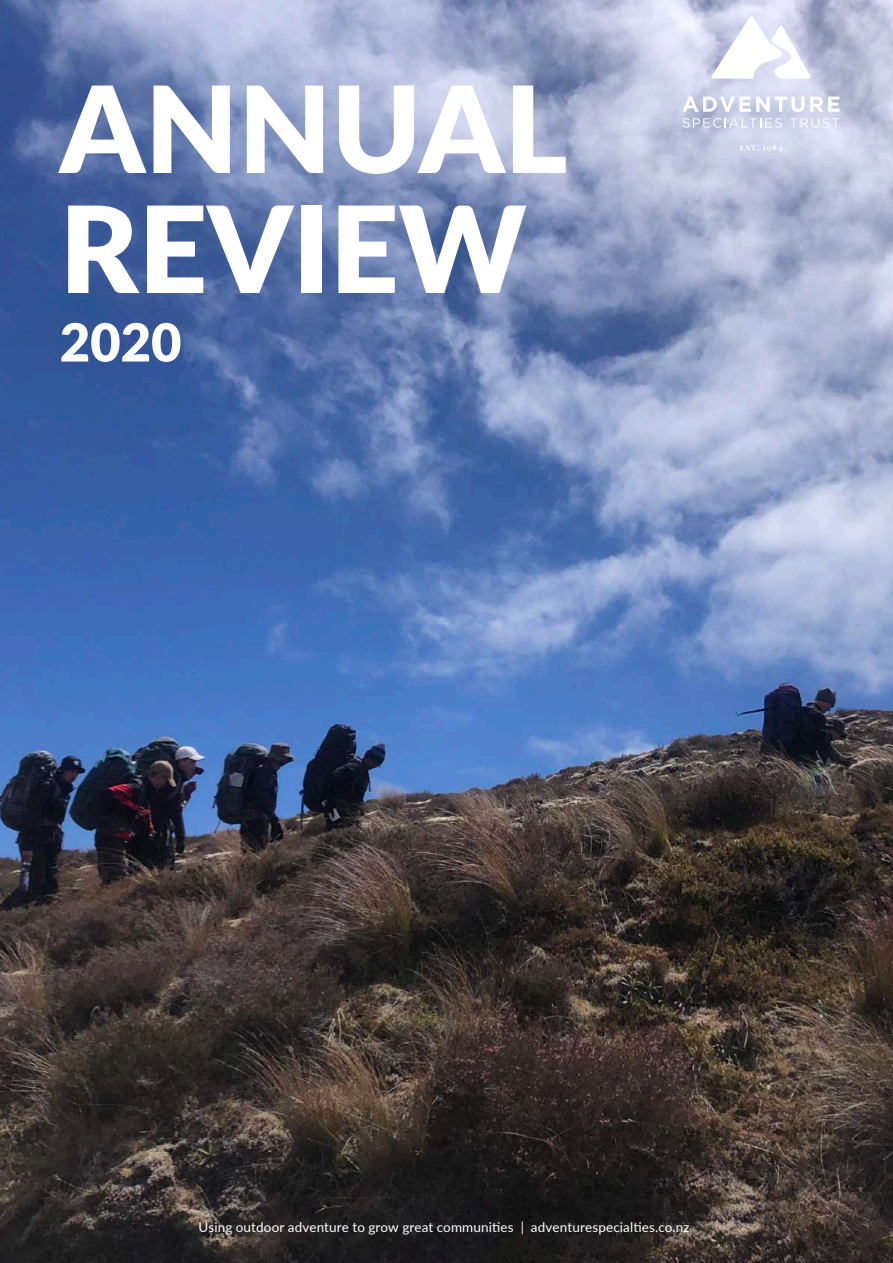
<style>
.page{position:relative;width:893px;height:1263px;background:#fff}
.page>*{position:absolute;margin:0;border:0;box-sizing:border-box;transform-origin:0 0}
.t1{font:900 120px/120px "Lato";color:#fff}
.t2{font:900 52.5px "Lato";color:#fff}
.t3{font:13.5px "Lato";letter-spacing:.01em;color:#fff}
</style>
<div class="page">
<img style="left:0;top:0;width:893px;height:1263px">
<svg style="left:682px;top:96px;width:158px;height:16px"></svg>
<svg style="left:683px;top:118px;width:99px;height:10px"></svg>
<svg style="left:790px;top:118px;width:49px;height:10px"></svg>
<svg style="left:711px;top:16px;width:100px;height:63px"></svg>
<svg style="left:740px;top:145px;width:42px;height:7px"></svg>
<h1 class="t1" style="left:60px;top:64px;width:509px">ANNUAL<br>REVIEW</h1>
<h2 class="t2" style="left:60px;top:303px;width:123px">2020</h2>
<p class="t3" style="left:199px;top:1217px;width:492px">Using outdoor adventure to grow great communities | adventurespecialties.co.nz</p>
</div>
